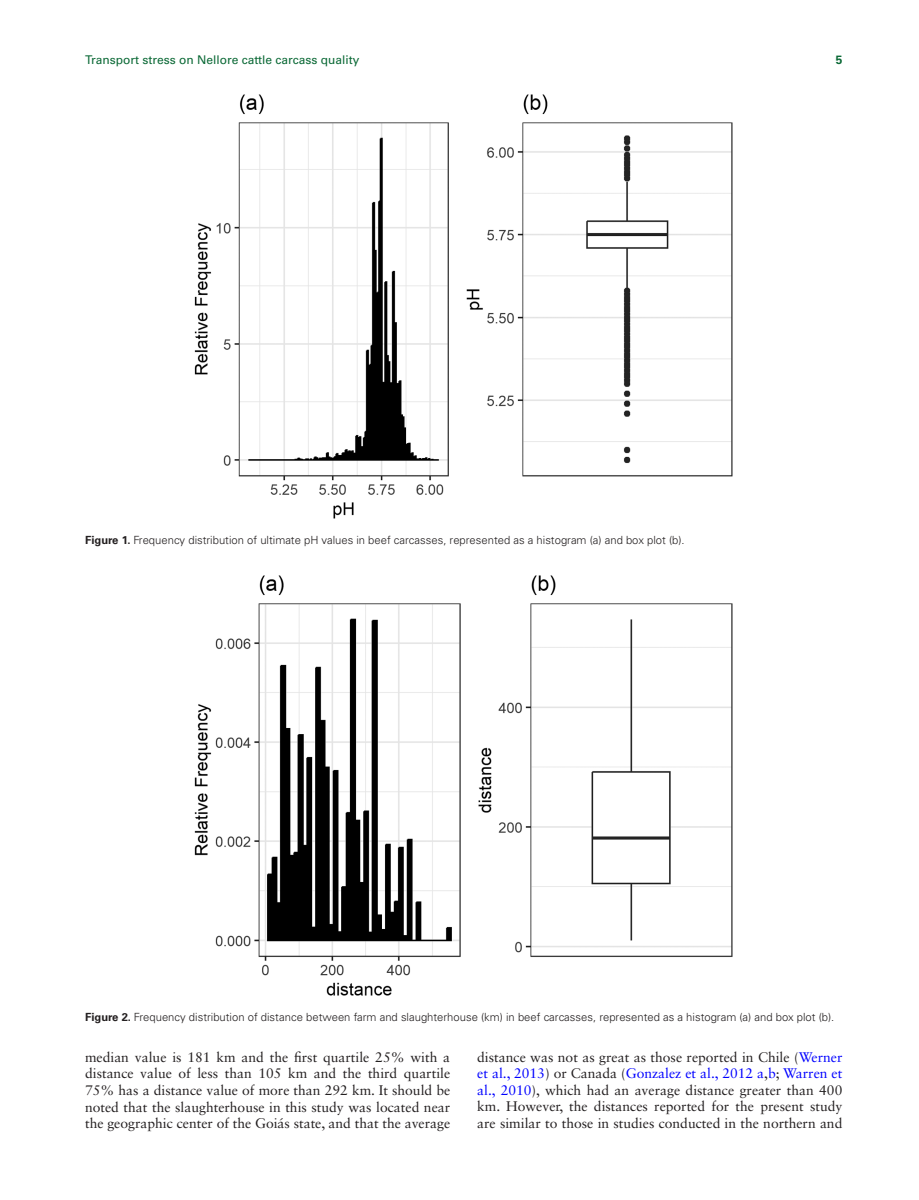
<style>
.page{position:relative;width:919px;height:1200px;background:#fff}
.page>*{position:absolute;margin:0;border:0;box-sizing:border-box;transform-origin:0 0}
.TextInd{font:13.8px/16.5px "Sabon LT Std";color:#231f20;text-align:justify}
.t1{font:12px "Univers LT Std 2";color:#0b6936}
.t2{font:700 12px "Univers LT Std";color:#0b6936}
.FigCapt{font:300 11.25px "Univers LT Std";color:#231f20}
.s1{font-weight:700}
.s2{color:#00f}
</style>
<div class="page">
<img style="left:194px;top:94px;width:539px;height:425px">
<img style="left:194px;top:575px;width:539px;height:421px">
<p class="t1" style="left:85px;top:52px;width:276px">Transport stress on Nellore cattle carcass quality</p>
<p class="t2" style="left:835px;top:53px;width:8px">5</p>
<p class="FigCapt" style="left:85px;top:533px;width:601px"><span class="s1">Figure 1.</span> Frequency distribution of ultimate pH values in beef carcasses, represented as a histogram (a) and box plot (b).</p>
<p class="FigCapt" style="left:85px;top:1010px;width:750px"><span class="s1">Figure 2.</span> Frequency distribution of distance between farm and slaughterhouse (km) in beef carcasses, represented as a histogram (a) and box plot (b).</p>
<p class="TextInd" style="left:85px;top:1048px;width:366px">median value is 181 km and the first quartile 25% with a distance value of less than 105 km and the third quartile 75% has a distance value of more than 292 km. It should be noted that the slaughterhouse in this study was located near the geographic center of the Goiás state, and that the average</p>
<p class="TextInd" style="left:477px;top:1048px;width:366px">distance was not as great as those reported in Chile (<span class="s2">Werner et al., 2013</span>) or Canada (<span class="s2">Gonzalez et al., 2012 a</span>,<span class="s2">b</span>; <span class="s2">Warren et al., 2010</span>), which had an average distance greater than 400 km. However, the distances reported for the present study are similar to those in studies conducted in the northern and</p>
</div>
